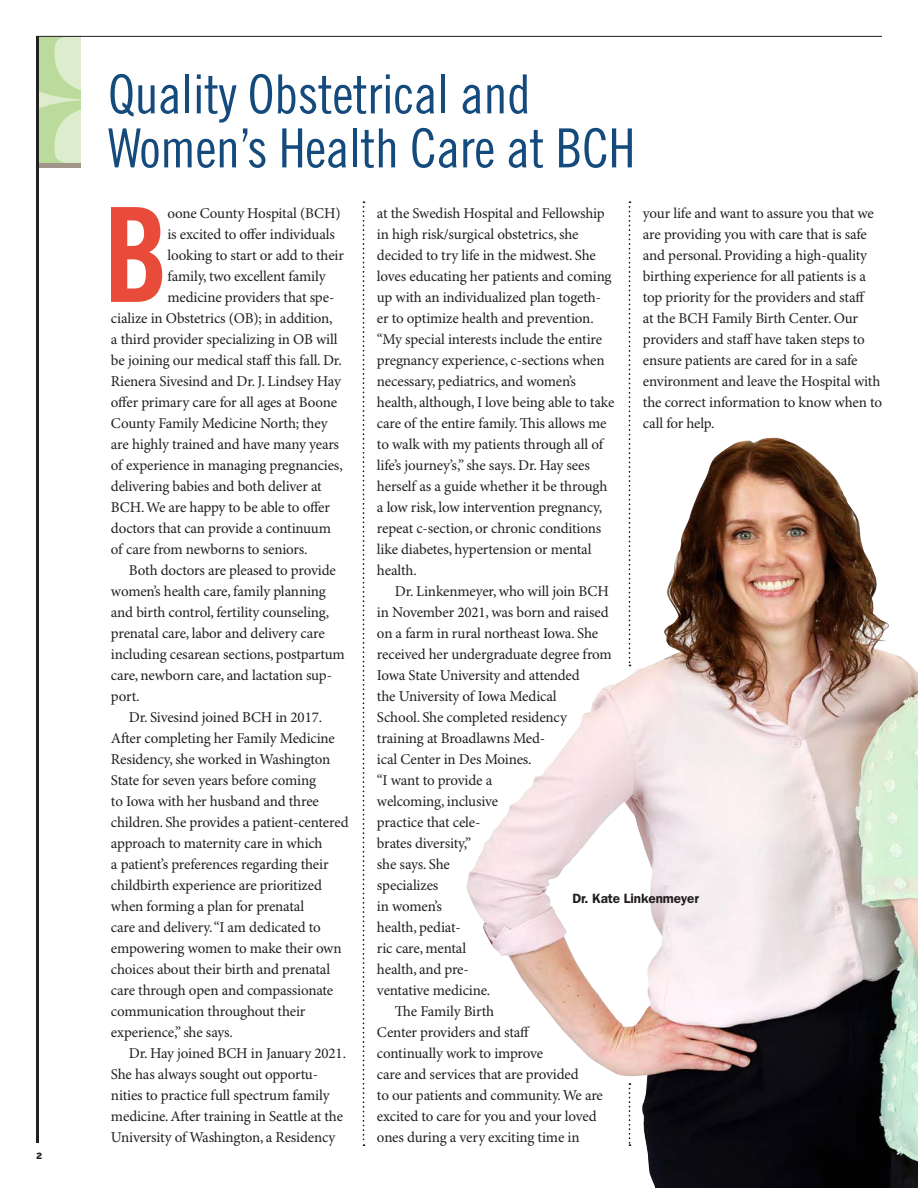
<style>
.page{position:relative;width:918px;height:1188px;background:#fff}
.page>*{position:absolute;margin:0;border:0;box-sizing:border-box;transform-origin:0 0}
.t1{font:131.4px "Trade Gothic Bold Cond Twenty";color:#e94b3b}
.t2{font:54px/54px "Trade Gothic Cond Eighteen";letter-spacing:-.01em;color:#144a7c}
.t3{font:15px/21px "Minion Pro";letter-spacing:-.01em;color:#231f20}
.t4{font:600 13.5px "Franklin Gothic";letter-spacing:-.01em;color:#231f20}
.t5{font:900 9px "Interstate";color:#231f20}
</style>
<div class="page">
<svg style="left:39px;top:37px;width:42px;height:126px;background:#cae3b2"></svg>
<hr style="left:36px;top:163px;width:45px;height:4px;background:#a19689">
<hr style="left:36px;top:36px;width:846px;height:1px;background:#231f20">
<hr style="left:36px;top:36px;width:3px;height:1107px;background:#231f20">
<svg style="left:363px;top:202px;width:1px;height:944px"></svg>
<svg style="left:629px;top:202px;width:1px;height:219px"></svg>
<img style="left:467px;top:421px;width:451px;height:767px">
<p class="t5" style="left:36px;top:1151px;width:8px">2</p>
<p class="t2" style="left:108px;top:67px;width:529px">Quality Obstetrical and<br>Women’s Health Care at BCH</p>
<p class="t1" style="left:103px;top:175px;width:67px">B</p>
<p class="t3" style="left:167px;top:203px;width:175px">oone County Hospital (BCH)</p>
<p class="t3" style="left:377px;top:203px;width:239px">at the Swedish Hospital and Fellowship in high risk/surgical obstetrics, she decided to try life in the midwest. She loves educating her patients and coming up with an individualized plan togeth&shy;er to optimize health and prevention. “My special interests include the entire pregnancy experience, c-sections when necessary, pediatrics, and women’s health, although, I love being able to take care of the entire family. This allows me to walk with my patients through all of life’s journey’s,” she says. Dr. Hay sees herself as a guide whether it be through a low risk, low intervention pregnancy, repeat c-section, or chronic conditions like diabetes, hypertension or mental health.</p>
<p class="t3" style="left:395px;top:581px;width:215px">Dr. Linkenmeyer, who will join BCH</p>
<p class="t3" style="left:377px;top:602px;width:233px">in November 2021, was born and raised</p>
<p class="t3" style="left:377px;top:623px;width:223px">on a farm in rural northeast Iowa. She</p>
<p class="t3" style="left:377px;top:644px;width:236px">received her undergraduate degree from</p>
<p class="t3" style="left:377px;top:665px;width:204px">Iowa State University and attended</p>
<p class="t3" style="left:377px;top:686px;width:181px">the University of Iowa Medical</p>
<p class="t3" style="left:377px;top:707px;width:191px">School. She completed residency</p>
<p class="t3" style="left:377px;top:728px;width:170px">training at Broadlawns Med-</p>
<p class="t3" style="left:377px;top:749px;width:156px">ical Center in Des Moines.</p>
<p class="t3" style="left:377px;top:770px;width:117px">“I want to provide a</p>
<p class="t3" style="left:377px;top:791px;width:123px">welcoming, inclusive</p>
<p class="t3" style="left:377px;top:812px;width:105px">practice that cele-</p>
<p class="t3" style="left:377px;top:833px;width:96px">brates diversity,”</p>
<p class="t3" style="left:377px;top:854px;width:75px">she says. She</p>
<p class="t3" style="left:377px;top:875px;width:63px">specializes</p>
<p class="t3" style="left:377px;top:896px;width:66px">in women’s</p>
<p class="t3" style="left:377px;top:917px;width:85px">health, pediat-</p>
<p class="t3" style="left:377px;top:938px;width:91px">ric care, mental</p>
<p class="t3" style="left:377px;top:959px;width:93px">health, and pre-</p>
<p class="t3" style="left:377px;top:980px;width:115px">ventative medicine.</p>
<p class="t3" style="left:395px;top:1001px;width:101px">The Family Birth</p>
<p class="t3" style="left:377px;top:1022px;width:155px">Center providers and staff</p>
<p class="t3" style="left:377px;top:1043px;width:168px">continually work to improve</p>
<p class="t3" style="left:377px;top:1064px;width:203px">care and services that are provided</p>
<p class="t3" style="left:377px;top:1085px;width:228px">to our patients and community. We are</p>
<p class="t3" style="left:377px;top:1106px;width:221px">excited to care for you and your loved</p>
<p class="t3" style="left:377px;top:1127px;width:204px">ones during a very exciting time in</p>
<p class="t3" style="left:643px;top:203px;width:241px">your life and want to assure you that we are providing you with care that is safe and personal. Providing a high-quality birthing experience for all patients is a top priority for the providers and staff<br>at the BCH Family Birth Center. Our providers and staff have taken steps to ensure patients are cared for in a safe environment and leave the Hospital with the correct information to know when to call for help.</p>
<p class="t3" style="left:167px;top:224px;width:169px">is excited to offer individuals</p>
<p class="t3" style="left:167px;top:245px;width:178px">looking to start or add to their</p>
<p class="t3" style="left:167px;top:266px;width:160px">family, two excellent family</p>
<p class="t3" style="left:167px;top:287px;width:168px">medicine providers that spe-</p>
<p class="t3" style="left:111px;top:308px;width:223px">cialize in Obstetrics (OB); in addition,</p>
<p class="t3" style="left:111px;top:329px;width:228px">a third provider specializing in OB will</p>
<p class="t3" style="left:111px;top:350px;width:232px">be joining our medical staff this fall. Dr.</p>
<p class="t3" style="left:111px;top:371px;width:231px">Rienera Sivesind and Dr. J. Lindsey Hay</p>
<p class="t3" style="left:111px;top:392px;width:228px">offer primary care for all ages at Boone</p>
<p class="t3" style="left:111px;top:413px;width:218px">County Family Medicine North; they</p>
<p class="t3" style="left:111px;top:434px;width:230px">are highly trained and have many years</p>
<p class="t3" style="left:111px;top:455px;width:233px">of experience in managing pregnancies,</p>
<p class="t3" style="left:111px;top:476px;width:212px">delivering babies and both deliver at</p>
<p class="t3" style="left:111px;top:497px;width:220px">BCH. We are happy to be able to offer</p>
<p class="t3" style="left:111px;top:518px;width:222px">doctors that can provide a continuum</p>
<p class="t3" style="left:111px;top:539px;width:198px">of care from newborns to seniors.</p>
<p class="t3" style="left:111px;top:560px;width:235px;text-indent:18px">Both doctors are pleased to provide women’s health care, family planning and birth control, fertility counseling, prenatal care, labor and delivery care including cesarean sections, postpartum care, newborn care, and lactation sup&shy;port.</p>
<p class="t3" style="left:111px;top:707px;width:239px;text-indent:18px">Dr. Sivesind joined BCH in 2017.<br>After completing her Family Medicine Residency, she worked in Washington State for seven years before coming<br>to Iowa with her husband and three children. She provides a patient-centered approach to maternity care in which<br>a patient’s preferences regarding their childbirth experience are prioritized when forming a plan for prenatal<br>care and delivery. “I am dedicated to empowering women to make their own choices about their birth and prenatal care through open and compassionate communication throughout their experience,” she says.</p>
<p class="t3" style="left:111px;top:1043px;width:237px;text-indent:18px">Dr. Hay joined BCH in January 2021.<br>She has always sought out opportu&shy;nities to practice full spectrum family medicine. After training in Seattle at the University of Washington, a Residency</p>
<p class="t4" style="left:572px;top:890px;width:128px">Dr. Kate Linkenmeyer</p>
</div>
